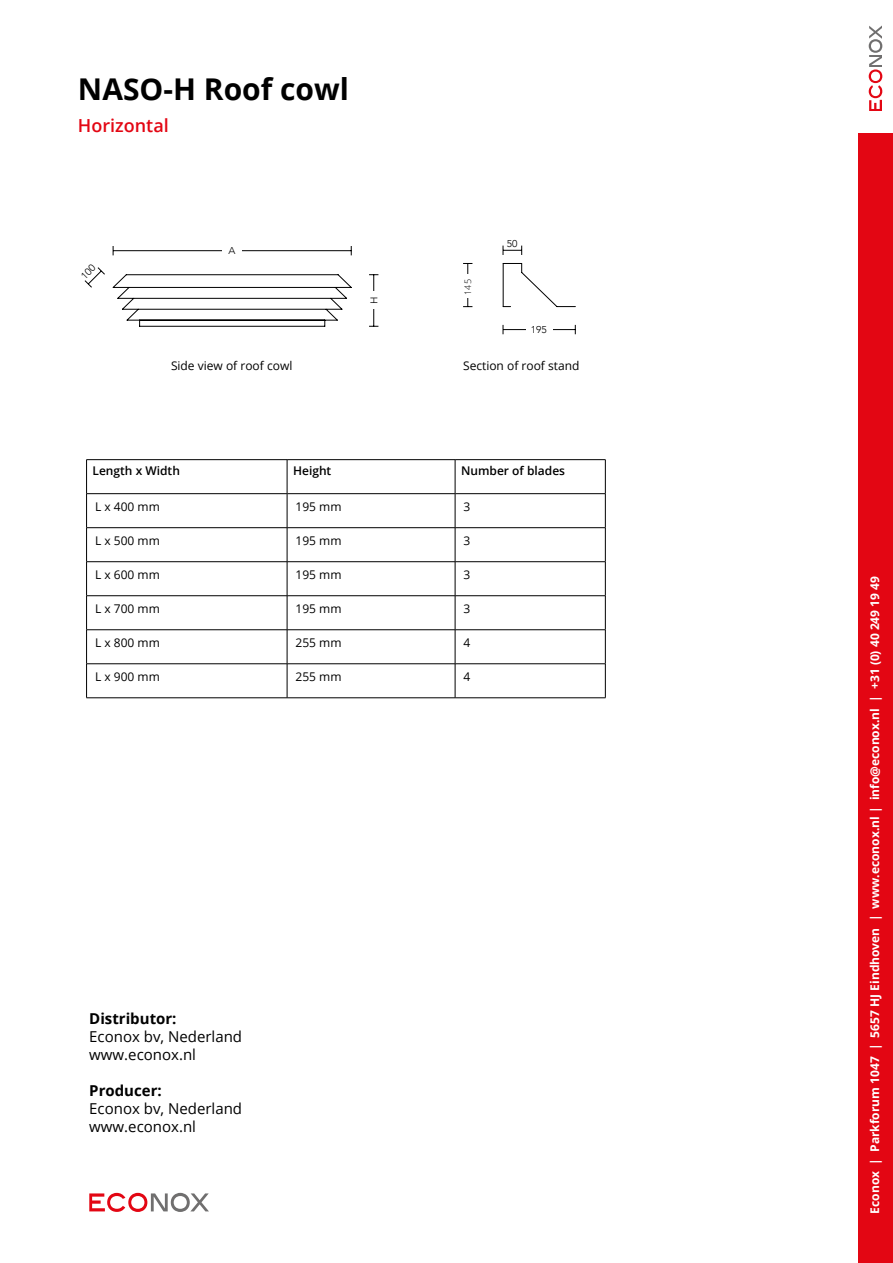
<style>
.page{position:relative;width:893px;height:1263px;background:#fff}
.page>*{position:absolute;margin:0;border:0;box-sizing:border-box;transform-origin:0 0}
.t1{font:700 30px "Open Sans";color:#000}
.t2{font:600 18px "Open Sans";color:#e30613}
.t3{font:15px/18px "Open Sans";color:#000}
.t4{font:700 15px "Open Sans";color:#000}
.t5{font:12px "Open Sans";color:#000}
.t6{font:700 12px "Open Sans";color:#fff}
.t7{font:600 12px "Open Sans";color:#000}
.t8{font:300 9.9px "Avenir";color:#000}
.t9{font:300 9px "Open Sans";color:#000}
</style>
<div class="page">
<div style="left:859px;top:134px;width:34px;height:1129px;background:#e30613"></div>
<svg style="left:869px;top:26px;width:13px;height:85px"></svg>
<svg style="left:89px;top:1193px;width:120px;height:19px"></svg>
<svg style="left:503px;top:246px;width:19px;height:9px"></svg>
<hr style="left:113px;top:250px;width:238px;height:1px;background:#000">
<div style="left:222px;top:242px;width:20px;height:17px;background:#fff"></div>
<hr style="left:86px;top:459px;width:201px;height:1px;background:#000">
<hr style="left:86px;top:460px;width:1px;height:34px;background:#000">
<hr style="left:287px;top:459px;width:168px;height:1px;background:#000">
<hr style="left:455px;top:459px;width:150px;height:1px;background:#000">
<hr style="left:605px;top:460px;width:1px;height:34px;background:#000">
<hr style="left:86px;top:494px;width:1px;height:33px;background:#000">
<hr style="left:605px;top:494px;width:1px;height:33px;background:#000">
<hr style="left:86px;top:527px;width:201px;height:1px;background:#000">
<hr style="left:86px;top:528px;width:1px;height:33px;background:#000">
<hr style="left:287px;top:527px;width:168px;height:1px;background:#000">
<hr style="left:455px;top:527px;width:150px;height:1px;background:#000">
<hr style="left:605px;top:528px;width:1px;height:33px;background:#000">
<hr style="left:86px;top:561px;width:201px;height:1px;background:#000">
<hr style="left:86px;top:562px;width:1px;height:33px;background:#000">
<hr style="left:287px;top:561px;width:168px;height:1px;background:#000">
<hr style="left:455px;top:561px;width:150px;height:1px;background:#000">
<hr style="left:605px;top:562px;width:1px;height:33px;background:#000">
<hr style="left:86px;top:595px;width:201px;height:1px;background:#000">
<hr style="left:86px;top:596px;width:1px;height:33px;background:#000">
<hr style="left:287px;top:595px;width:168px;height:1px;background:#000">
<hr style="left:455px;top:595px;width:150px;height:1px;background:#000">
<hr style="left:605px;top:596px;width:1px;height:33px;background:#000">
<hr style="left:86px;top:629px;width:201px;height:1px;background:#000">
<hr style="left:86px;top:630px;width:1px;height:34px;background:#000">
<hr style="left:287px;top:629px;width:168px;height:1px;background:#000">
<hr style="left:455px;top:629px;width:150px;height:1px;background:#000">
<hr style="left:605px;top:630px;width:1px;height:34px;background:#000">
<hr style="left:86px;top:663px;width:201px;height:1px;background:#000">
<hr style="left:86px;top:664px;width:1px;height:34px;background:#000">
<hr style="left:287px;top:663px;width:168px;height:1px;background:#000">
<hr style="left:455px;top:663px;width:150px;height:1px;background:#000">
<hr style="left:605px;top:664px;width:1px;height:34px;background:#000">
<hr style="left:86px;top:697px;width:201px;height:1px;background:#000">
<hr style="left:287px;top:697px;width:168px;height:1px;background:#000">
<hr style="left:455px;top:697px;width:150px;height:1px;background:#000">
<hr style="left:287px;top:460px;width:1px;height:33px;background:#000">
<hr style="left:455px;top:460px;width:1px;height:33px;background:#000">
<hr style="left:87px;top:493px;width:200px;height:1px;background:#000">
<hr style="left:287px;top:493px;width:168px;height:1px;background:#000">
<hr style="left:287px;top:494px;width:1px;height:33px;background:#000">
<hr style="left:455px;top:493px;width:150px;height:1px;background:#000">
<hr style="left:455px;top:494px;width:1px;height:33px;background:#000">
<hr style="left:287px;top:528px;width:1px;height:33px;background:#000">
<hr style="left:455px;top:528px;width:1px;height:33px;background:#000">
<hr style="left:287px;top:562px;width:1px;height:33px;background:#000">
<hr style="left:455px;top:562px;width:1px;height:33px;background:#000">
<hr style="left:287px;top:596px;width:1px;height:33px;background:#000">
<hr style="left:455px;top:596px;width:1px;height:33px;background:#000">
<hr style="left:287px;top:630px;width:1px;height:34px;background:#000">
<hr style="left:455px;top:630px;width:1px;height:34px;background:#000">
<hr style="left:287px;top:664px;width:1px;height:34px;background:#000">
<hr style="left:455px;top:664px;width:1px;height:34px;background:#000">
<svg style="left:84px;top:263px;width:492px;height:71px"></svg>
<h1 class="t1" style="left:78px;top:68px;width:273px">NASO-H Roof cowl</h1>
<h2 class="t2" style="left:78px;top:113px;width:92px">Horizontal</h2>
<p class="t8" style="left:228px;top:245px;width:8px">A</p>
<p class="t8" style="left:368px;top:304px;width:9px;rotate:-90deg">H</p>
<p class="t9" style="left:462px;top:295px;width:17px;rotate:-90deg">145</p>
<p class="t8" style="left:507px;top:237px;width:12px">50</p>
<p class="t8" style="left:531px;top:324px;width:17px">195</p>
<p class="t5" style="left:171px;top:358px;width:123px">Side view of roof cowl</p>
<p class="t5" style="left:463px;top:358px;width:118px">Section of roof stand</p>
<p class="t7" style="left:93px;top:462px;width:89px">Length x Width</p>
<p class="t7" style="left:293px;top:462px;width:40px">Height</p>
<p class="t7" style="left:461px;top:462px;width:105px">Number of blades</p>
<p class="t5" style="left:95px;top:499px;width:66px">L x 400 mm</p>
<p class="t5" style="left:296px;top:499px;width:48px">195 mm</p>
<p class="t5" style="left:464px;top:499px;width:8px">3</p>
<p class="t5" style="left:95px;top:533px;width:66px">L x 500 mm</p>
<p class="t5" style="left:296px;top:533px;width:48px">195 mm</p>
<p class="t5" style="left:464px;top:533px;width:8px">3</p>
<p class="t5" style="left:95px;top:567px;width:66px">L x 600 mm</p>
<p class="t5" style="left:296px;top:567px;width:48px">195 mm</p>
<p class="t5" style="left:464px;top:567px;width:8px">3</p>
<p class="t5" style="left:95px;top:601px;width:66px">L x 700 mm</p>
<p class="t5" style="left:296px;top:601px;width:48px">195 mm</p>
<p class="t5" style="left:464px;top:601px;width:8px">3</p>
<p class="t5" style="left:95px;top:635px;width:66px">L x 800 mm</p>
<p class="t5" style="left:296px;top:635px;width:48px">255 mm</p>
<p class="t5" style="left:464px;top:635px;width:8px">4</p>
<p class="t5" style="left:95px;top:669px;width:66px">L x 900 mm</p>
<p class="t5" style="left:296px;top:669px;width:48px">255 mm</p>
<p class="t5" style="left:464px;top:669px;width:8px">4</p>
<p class="t4" style="left:89px;top:1007px;width:89px">Distributor:</p>
<p class="t3" style="left:89px;top:1027px;width:154px">Econox bv, Nederland www.econox.nl</p>
<p class="t4" style="left:89px;top:1079px;width:74px">Producer:</p>
<p class="t3" style="left:89px;top:1099px;width:154px">Econox bv, Nederland www.econox.nl</p>
<p class="t6" style="left:866px;top:1214px;width:639px;rotate:-90deg">Econox | Parkforum 1047 | 5657 HJ Eindhoven | www.econox.nl | info@econox.nl | +31 (0) 40 249 19 49</p>
</div>
